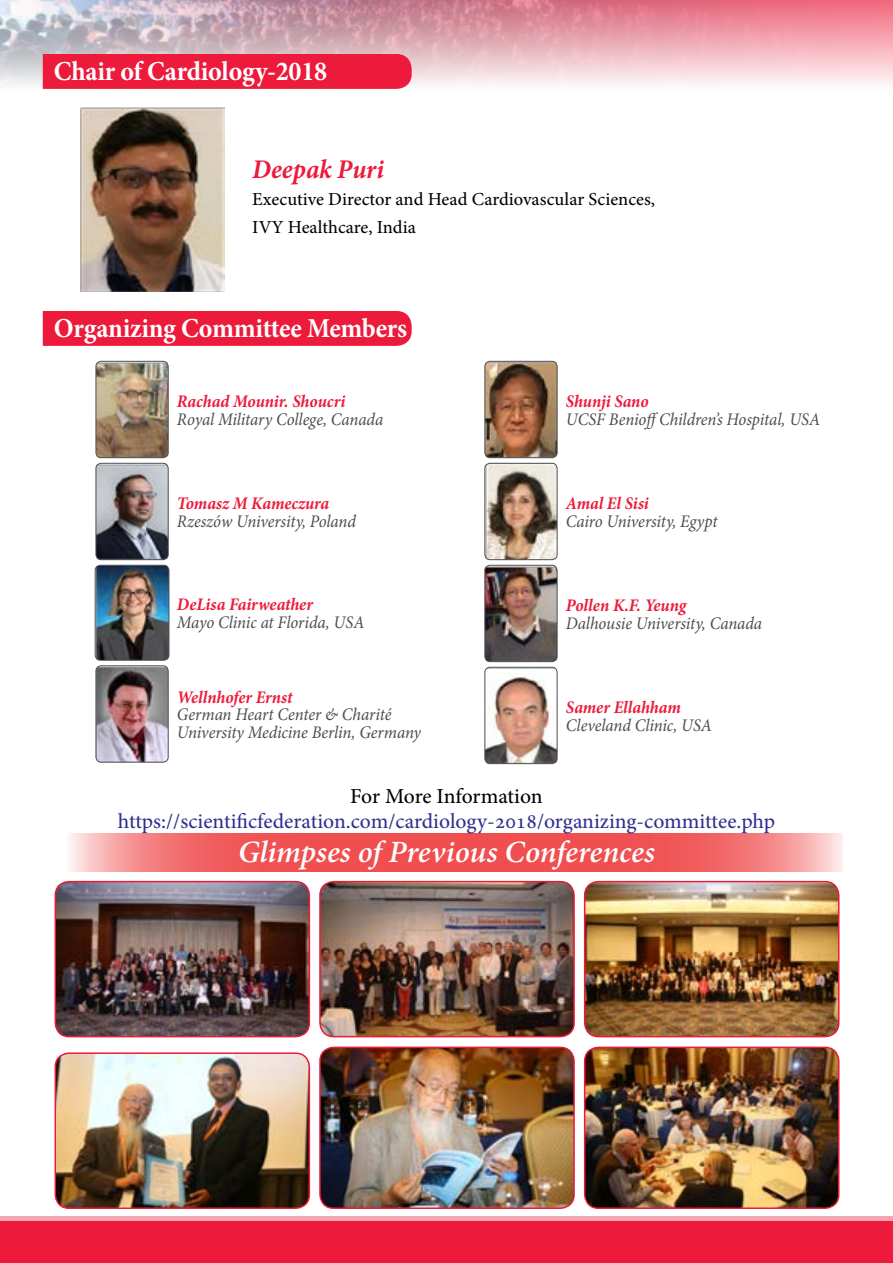
<style>
.page{position:relative;width:893px;height:1263px;background:#fff}
.page>*{position:absolute;margin:0;border:0;box-sizing:border-box;transform-origin:0 0}
.t1{font:italic 700 30.45px "Adobe Hebrew";letter-spacing:-.005em;color:#fff}
.t2{font:700 27.45px "Minion Pro";letter-spacing:-.01em;color:#fff;scale:.95 1}
.t3{font:italic 700 27px "Minion Pro";color:#ed1a3b;scale:.95 1}
.t4{font:21px "Adobe Hebrew";color:#2e3092}
.t5{font:21px "Adobe Hebrew";letter-spacing:-.01em;color:#000}
.t6{font:18px/27.6px "Adobe Hebrew";color:#000}
.t7{font:italic 17.7px/17.7px "Minion Pro";letter-spacing:-.005em;color:#4d4d4f;scale:.95 1}
.t8{font:italic 700 17.7px "Minion Pro";letter-spacing:-.005em;color:#ed1a3b;scale:.95 1}
</style>
<div class="page">
<img style="left:0;top:0;width:893px;height:89px">
<div style="left:43px;top:311px;width:369px;height:35px;background:#ed1a3b"></div>
<div style="left:43px;top:54px;width:369px;height:35px;background:#ed1a3b"></div>
<img style="left:55px;top:881px;width:254px;height:156px">
<div style="left:55px;top:881px;width:255px;height:156px;border:2px solid #ed1a3b;border-radius:14px"></div>
<img style="left:55px;top:1053px;width:254px;height:155px">
<div style="left:55px;top:1052px;width:255px;height:157px;border:2px solid #ed1a3b;border-radius:14px"></div>
<img style="left:320px;top:881px;width:254px;height:156px">
<div style="left:319px;top:881px;width:256px;height:156px;border:2px solid #ed1a3b;border-radius:14px"></div>
<img style="left:322px;top:1049px;width:252px;height:159px">
<div style="left:319px;top:1046px;width:256px;height:163px;border:2px solid #ed1a3b;border-radius:14px"></div>
<img style="left:585px;top:881px;width:254px;height:156px">
<div style="left:584px;top:881px;width:255px;height:156px;border:2px solid #ed1a3b;border-radius:14px"></div>
<img style="left:585px;top:1047px;width:254px;height:161px">
<div style="left:584px;top:1046px;width:255px;height:163px;border:2px solid #ed1a3b;border-radius:14px"></div>
<svg style="left:70px;top:833px;width:773px;height:39px;background:#f2696a"></svg>
<div style="left:0;top:1216px;width:893px;height:47px;background:#ed1a3b"></div>
<img style="left:96px;top:362px;width:72px;height:96px">
<div style="left:96px;top:361px;width:72px;height:97px;border:1px solid #4d4d4f;border-radius:5px"></div>
<img style="left:96px;top:464px;width:72px;height:96px">
<div style="left:96px;top:463px;width:72px;height:97px;border:1px solid #4d4d4f;border-radius:5px"></div>
<img style="left:96px;top:565px;width:73px;height:95px">
<div style="left:95px;top:565px;width:74px;height:95px;border:1px solid #4d4d4f;border-radius:5px"></div>
<img style="left:96px;top:666px;width:72px;height:96px">
<div style="left:96px;top:666px;width:72px;height:96px;border:1px solid #4d4d4f;border-radius:5px"></div>
<img style="left:485px;top:362px;width:72px;height:96px">
<div style="left:485px;top:361px;width:72px;height:97px;border:1px solid #4d4d4f;border-radius:5px"></div>
<img style="left:485px;top:463px;width:72px;height:97px">
<div style="left:485px;top:463px;width:72px;height:97px;border:1px solid #4d4d4f;border-radius:5px"></div>
<img style="left:485px;top:566px;width:72px;height:96px">
<div style="left:485px;top:565px;width:72px;height:97px;border:1px solid #4d4d4f;border-radius:5px"></div>
<img style="left:485px;top:668px;width:72px;height:96px">
<div style="left:485px;top:667px;width:72px;height:97px;border:1px solid #4d4d4f;border-radius:5px"></div>
<img style="left:81px;top:108px;width:143px;height:184px">
<h2 class="t2" style="left:54px;top:52px;width:289px">Chair of Cardiology-2018</h2>
<h3 class="t3" style="left:252px;top:150px;width:140px">Deepak Puri</h3>
<p class="t6" style="left:252px;top:186px;width:404px">Executive Director and Head Cardiovascular Sciences,<br>IVY Healthcare, India</p>
<h2 class="t2" style="left:54px;top:309px;width:373px">Organizing Committee Members</h2>
<p class="t8" style="left:177px;top:389px;width:179px">Rachad Mounir. Shoucri</p>
<p class="t7" style="left:177px;top:410px;width:219px">Royal Military College, Canada</p>
<p class="t8" style="left:177px;top:491px;width:162px">Tomasz M Kameczura</p>
<p class="t7" style="left:177px;top:512px;width:190px">Rzeszów University, Poland</p>
<p class="t8" style="left:177px;top:592px;width:145px">DeLisa Fairweather</p>
<p class="t7" style="left:177px;top:613px;width:199px">Mayo Clinic at Florida, USA</p>
<p class="t8" style="left:177px;top:684px;width:123px">Wellnhofer Ernst</p>
<p class="t7" style="left:177px;top:706px;width:258px">German Heart Center &amp; Charité<br>University Medicine Berlin, Germany</p>
<p class="t8" style="left:566px;top:389px;width:89px">Shunji Sano</p>
<p class="t7" style="left:566px;top:410px;width:269px">UCSF BenioffChildrens’ Hospital, USA</p>
<p class="t8" style="left:566px;top:491px;width:89px">Amal El Sisi</p>
<p class="t7" style="left:566px;top:512px;width:161px">Cairo University, Egypt</p>
<p class="t8" style="left:566px;top:593px;width:128px">Pollen K .F. Yeung</p>
<p class="t7" style="left:566px;top:614px;width:208px">Dalhousie University, Canada</p>
<p class="t8" style="left:566px;top:695px;width:122px">Samer Ellahham</p>
<p class="t7" style="left:566px;top:716px;width:155px">Cleveland Clinic, USA</p>
<p class="t5" style="left:350px;top:783px;width:194px">For More Information</p>
<p class="t4" style="left:118px;top:808px;width:659px">https://scientificfederation.com/cardiology-2018/organizing-committee.php</p>
<h1 class="t1" style="left:238px;top:834px;width:418px">Glimpses of Previous Conferences</h1>
</div>
